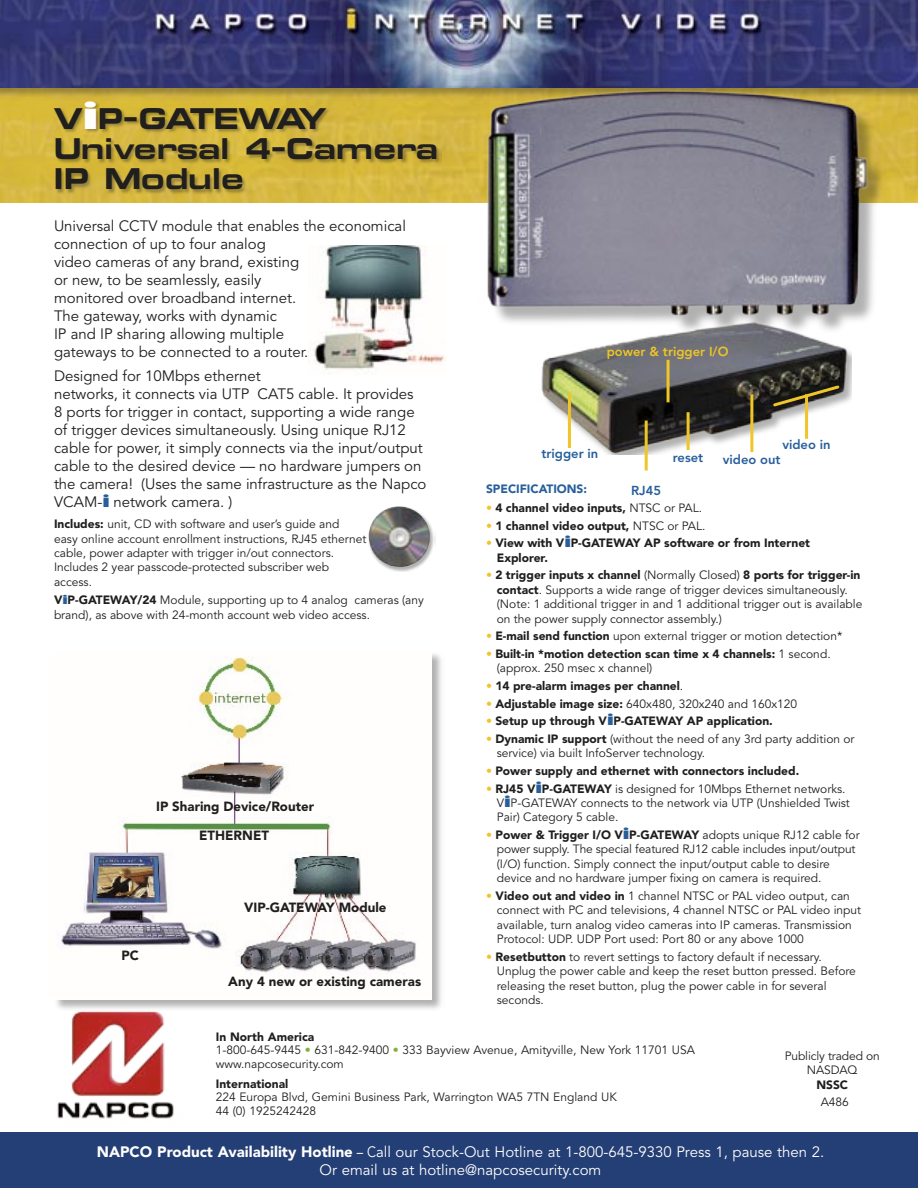
<style>
.page{position:relative;width:918px;height:1188px;background:#fff}
.page>*{position:absolute;margin:0;border:0;box-sizing:border-box;transform-origin:0 0}
.t1{font:700 30px/30px "Eurostyle Extended";color:#201f1e}
.t2{font:700 30px "Eurostyle Extended";letter-spacing:-.075em;color:#201f1e}
.t3{font:15px/18px "Avenir";color:#201f1e}
.t4{font:15px "Avenir";color:#fffefd;scale:.85 1}
.t5{font:15px "Avenir";color:#fffefd}
.t6{font:900 13.2px "Avenir";color:#201f1e}
.t7{font:800 12.9px "Avenir";color:#285f9b}
.t8{font:800 12.9px "Avenir";color:#efc527}
.t9{font:12px/14.4px "Avenir";color:#201f1e}
.t10{font:900 12px/14.4px "Avenir";color:#201f1e}
.t11{font:900 12px "Avenir";color:#285f9b}
.s1{font-family:"Braggadocio";font-weight:400;font-size:36px;color:#fffefd}
.s2{font-family:"Braggadocio";font-size:16.5px;color:#285f9b}
.s3{font-weight:900}
.s4{font-family:"Braggadocio";color:#285f9b}
.s5{font-weight:400;color:#efc527}
.s6{font-weight:400}
.s7{font-family:"Braggadocio";font-weight:400;font-size:15px;color:#285f9b}
.s8{color:#efc527}
.s9{font-weight:900;color:#efc527}
.s10{font-family:"Braggadocio";font-size:15px;color:#285f9b}
.s11{color:#81b041}
</style>
<div class="page">
<div style="left:52px;top:650px;width:392px;height:361px;background:#201f1e;opacity:.35"></div>
<div style="left:54px;top:651px;width:378px;height:349px;background:#fffefd"></div>
<img style="left:0;top:100px;width:918px;height:103px">
<div style="left:0;top:0;width:918px;height:100px;background:#201f1e;opacity:.35"></div>
<img style="left:0;top:0;width:918px;height:88px">
<div style="left:53px;top:99px;width:388px;height:95px;background:#201f1e;opacity:.35"></div>
<img style="left:52px;top:1006px;width:150px;height:113px">
<div style="left:0;top:1132px;width:918px;height:56px;background:#233f75"></div>
<img style="left:52px;top:657px;width:364px;height:338px">
<img style="left:314px;top:246px;width:131px;height:124px">
<div style="left:367px;top:505px;width:68px;height:67px;background:#201f1e;opacity:.35"></div>
<img style="left:368px;top:506px;width:64px;height:62px">
<div style="left:489px;top:91px;width:398px;height:244px;background:#201f1e;opacity:.35"></div>
<img style="left:478px;top:81px;width:395px;height:245px">
<img style="left:538px;top:320px;width:314px;height:135px">
<svg style="left:771px;top:383px;width:70px;height:26px;background:#605b47"></svg>
<hr style="left:805px;top:394px;width:3px;height:45px;background:#efc527">
<hr style="left:750px;top:394px;width:3px;height:58px;background:#efc527">
<hr style="left:687px;top:412px;width:3px;height:38px;background:#efc527">
<hr style="left:667px;top:360px;width:3px;height:42px;background:#efc527">
<hr style="left:645px;top:421px;width:3px;height:50px;background:#efc527">
<hr style="left:568px;top:393px;width:3px;height:55px;background:#efc527">
<p class="t2" style="left:54px;top:100px;width:274px">V<span class="s1">i</span>P-GATEWAY</p>
<p class="t1" style="left:54px;top:136px;width:386px">Universal 4-Camera<br>IP Module</p>
<p class="t3" style="left:54px;top:217px;width:353px">Universal CCTV module that enables the economical connection of up to four analog<br>video cameras of any brand, existing<br>or new, to be seamlessly, easily<br>monitored over broadband internet.<br>The gateway, works with dynamic<br>IP and IP sharing allowing multiple<br>gateways to be connected to a router.</p>
<p class="t3" style="left:54px;top:368px;width:374px">Designed for 10Mbps ethernet<br>networks, it connects via UTP CAT5 cable. It provides<br>8 ports for trigger in contact, supporting a wide range of trigger devices simultaneously. Using unique RJ12 cable for power, it simply connects via the input/output cable to the desired device — no hardware jumpers on the camera! (Uses the same infrastructure as the Napco VCAM-<span class="s2">i</span> network camera. )</p>
<p class="t9" style="left:54px;top:517px;width:314px"><span class="s3">Includes:</span> unit, CD with software and user’s guide and<br>easy online account enrollment instructions, RJ45 ethernet cable, power adapter with trigger in/out connectors.<br>Includes 2 year passcode-protected subscriber web access.</p>
<p class="t9" style="left:54px;top:593px;width:372px"><span class="s3">V</span><span class="s4">i</span><span class="s3">P-GATEWAY/24</span> Module, supporting up to 4 analog cameras (any brand), as above with 24-month account web video access.</p>
<p class="t6" style="left:156px;top:799px;width:159px">IP Sharing Device/Router</p>
<p class="t6" style="left:199px;top:827px;width:71px">ETHERNET</p>
<p class="t6" style="left:122px;top:947px;width:19px">PC</p>
<p class="t6" style="left:244px;top:900px;width:144px">VIP-GATEWAY Module</p>
<p class="t6" style="left:228px;top:973px;width:194px">Any 4 new or existing cameras</p>
<p class="t8" style="left:607px;top:344px;width:123px">power &amp; trigger I/O</p>
<p class="t7" style="left:542px;top:446px;width:58px">trigger in</p>
<p class="t7" style="left:782px;top:437px;width:50px">video in</p>
<p class="t7" style="left:673px;top:450px;width:32px">reset</p>
<p class="t7" style="left:723px;top:452px;width:59px">video out</p>
<p class="t11" style="left:486px;top:482px;width:103px">SPECIFICATIONS:</p>
<p class="t10" style="left:486px;top:501px;width:218px"><span class="s5">•</span> 4 channel video inputs, <span class="s6">NTSC or PAL.</span></p>
<p class="t10" style="left:486px;top:518px;width:221px"><span class="s5">•</span> 1 channel video output, <span class="s6">NTSC or PAL.</span></p>
<p class="t10" style="left:497px;top:536px;width:315px;text-indent:-11px"><span class="s5">•</span> View with V<span class="s7">i</span>P-GATEWAY AP software or from Internet<br>Explorer.</p>
<p class="t9" style="left:497px;top:568px;width:367px;text-indent:-11px"><span class="s8">•</span> <span class="s3">2 trigger inputs x channel</span> (Normally Closed) <span class="s3">8 ports for trigger-in contact</span>. Supports a wide range of trigger devices simultaneously. (Note: 1 additional trigger in and 1 additional trigger out is available on the power supply connector assembly.)</p>
<p class="t9" style="left:486px;top:629px;width:358px"><span class="s8">•</span> <span class="s3">E-mail send function</span> upon external trigger or motion detection*</p>
<p class="t10" style="left:497px;top:646px;width:335px;text-indent:-11px"><span class="s5">•</span> Built-in *motion detection scan time x 4 channels: <span class="s6">1 second. (approx. 250 msec x channel)</span></p>
<p class="t10" style="left:486px;top:679px;width:199px"><span class="s5">•</span> 14 pre-alarm images per channel<span class="s6">.</span></p>
<p class="t9" style="left:486px;top:697px;width:313px"><span class="s8">•</span> <span class="s3">Adjustable image size:</span> 640x480, 320x240 and 160x120</p>
<p class="t10" style="left:486px;top:714px;width:288px"><span class="s5">•</span> Setup up through V<span class="s7">i</span>P-GATEWAY AP application.</p>
<p class="t9" style="left:497px;top:732px;width:359px;text-indent:-11px"><span class="s8">•</span> <span class="s3">Dynamic IP support</span> (without the need of any 3rd party addition or service) via built InfoServer technology.</p>
<p class="t10" style="left:486px;top:763px;width:315px"><span class="s5">•</span> Power supply and ethernet with connectors included.</p>
<p class="t9" style="left:497px;top:782px;width:355px;text-indent:-11px"><span class="s9">•</span> <span class="s3">RJ45 V</span><span class="s10">i</span><span class="s3">P-GATEWAY</span> is designed for 10Mbps Ethernet networks.<br>V<span class="s10">i</span>P-GATEWAY connects to the network via UTP (Unshielded Twist<br>Pair) Category 5 cable.</p>
<p class="t9" style="left:497px;top:828px;width:364px;text-indent:-11px"><span class="s9">•</span> <span class="s3">Power &amp; Trigger I/O V</span><span class="s10">i</span><span class="s3">P-GATEWAY</span> adopts unique RJ12 cable for power supply. The special featured RJ12 cable includes input/output (I/O) function. Simply connect the input/output cable to desire device and no hardware jumper fixing on camera is required.</p>
<p class="t9" style="left:497px;top:889px;width:366px;text-indent:-11px"><span class="s9">•</span> <span class="s3">Video out and video in</span> 1 channel NTSC or PAL video output, can connect with PC and televisions, 4 channel NTSC or PAL video input available, turn analog video cameras into IP cameras. Transmission Protocol: UDP. UDP Port used: Port 80 or any above 1000</p>
<p class="t9" style="left:497px;top:950px;width:361px;text-indent:-11px"><span class="s9">•</span> <span class="s3">Resetbutton</span> to revert settings to factory default if necessary.<br>Unplug the power cable and keep the reset button pressed. Before releasing the reset button, plug the power cable in for several seconds.</p>
<p class="t7" style="left:631px;top:483px;width:31px">RJ45</p>
<p class="t10" style="left:216px;top:1029px;width:100px">In North America</p>
<p class="t9" style="left:216px;top:1043px;width:481px">1-800-645-9445 <span class="s11">•</span> 631-842-9400 <span class="s11">•</span> 333 Bayview Avenue, Amityville, New York 11701 USA</p>
<p class="t9" style="left:216px;top:1057px;width:130px">www.napcosecurity.com</p>
<p class="t10" style="left:216px;top:1076px;width:74px">International</p>
<p class="t9" style="left:216px;top:1090px;width:403px">224 Europa Blvd, Gemini Business Park, Warrington WA5 7TN England UK</p>
<p class="t9" style="left:216px;top:1104px;width:102px">44 (0) 1925242428</p>
<p class="t9" style="left:785px;top:1049px;width:97px">Publicly traded on</p>
<p class="t9" style="left:807px;top:1063px;width:52px">NASDAQ</p>
<p class="t10" style="left:817px;top:1077px;width:33px">NSSC</p>
<p class="t9" style="left:821px;top:1095px;width:30px">A486</p>
<p class="t4" style="left:97px;top:1143px;width:857px"><span class="s3">NAPCO Product Availability Hotline</span> – Call our Stock-Out Hotline at 1-800-645-9330 Press 1, pause then 2.</p>
<p class="t5" style="left:320px;top:1161px;width:283px">Or email us at hotline@napcosecurity.com</p>
</div>
